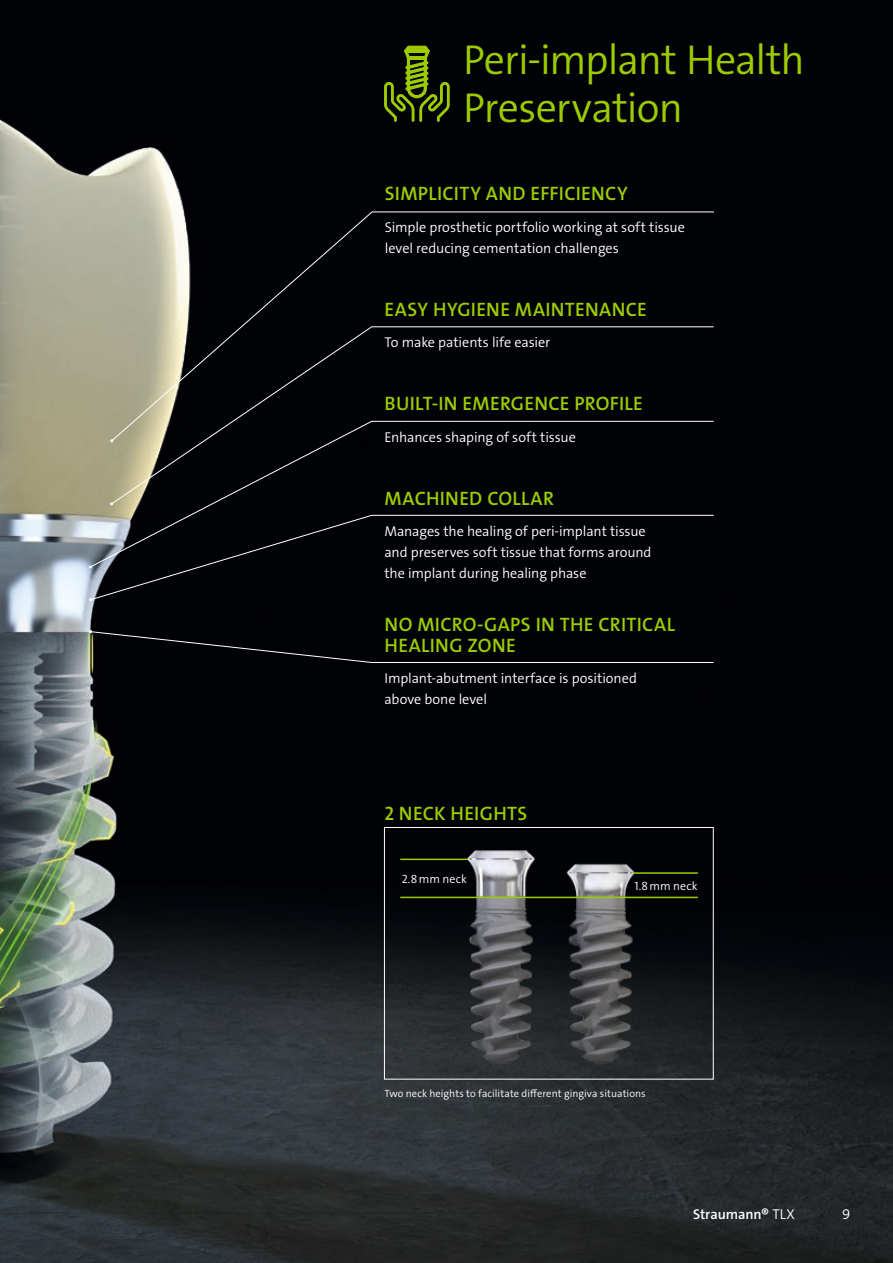
<style>
.page{position:relative;width:893px;height:1263px;background:#fff}
.page>*{position:absolute;margin:0;border:0;box-sizing:border-box;transform-origin:0 0}
.t1{font:42px/48px "The Sans LP4 Se Lig";letter-spacing:-.02em;color:#9ccc00}
.Benefit_Title{font:19.5px/21px "The Sans LP6 Se Bld";letter-spacing:.015em;color:#9ccc00}
.Benefit_Description{font:14.25px/21px "The Sans LP4 Se Lig";letter-spacing:-.005em;color:#fff}
.Pagina_Right{font:14.25px "The Sans LP6 Se Bld";letter-spacing:-.005em;color:#fff}
.Pagina_Right-2{font:14.25px "The Sans LP4 Se Lig";color:#fff}
.t2{font:12px "The Sans LP4 Se Lig";letter-spacing:.005em;color:#fff}
.t3{font:10.5px "The Sans LP4 Se Lig";letter-spacing:.005em;color:#fff}
.s1{font-family:"The Sans LP4 Se Lig"}
</style>
<div class="page">
<img style="left:0;top:0;width:893px;height:1263px">
<div style="left:89px;top:630px;width:625px;height:33px;background:#010205"></div>
<div style="left:90px;top:568px;width:624px;height:33px;background:#010205"></div>
<svg style="left:89px;top:421px;width:625px;height:147px"></svg>
<svg style="left:111px;top:211px;width:604px;height:231px"></svg>
<svg style="left:384px;top:44px;width:66px;height:78px"></svg>
<img style="left:432px;top:832px;width:234px;height:243px">
<div style="left:384px;top:827px;width:330px;height:252px;border:1px solid #fff"></div>
<hr style="left:400px;top:897px;width:298px;height:1px;background:#9ccc00">
<hr style="left:633px;top:872px;width:65px;height:2px;background:#9ccc00">
<hr style="left:400px;top:859px;width:68px;height:1px;background:#9ccc00">
<p class="t1" style="left:463px;top:36px;width:343px">Peri-implant Health<br>Preservation</p>
<p class="Benefit_Title" style="left:385px;top:183px;width:244px">SIMPLICITY AND EFFICIENCY</p>
<p class="Benefit_Description" style="left:385px;top:216px;width:302px">Simple prosthetic portfolio working at soft tissue level reducing cementation challenges</p>
<p class="Benefit_Title" style="left:385px;top:299px;width:264px">EASY HYGIENE MAINTENANCE</p>
<p class="Benefit_Description" style="left:384px;top:332px;width:167px">To make patients life easier</p>
<p class="Benefit_Title" style="left:385px;top:393px;width:260px">BUILT-IN EMERGENCE PROFILE</p>
<p class="Benefit_Description" style="left:384px;top:426px;width:193px">Enhances shaping of soft tissue</p>
<p class="Benefit_Title" style="left:385px;top:488px;width:171px">MACHINED COLLAR</p>
<p class="Benefit_Description" style="left:384px;top:521px;width:269px">Manages the healing of peri-implant tissue and preserves soft tissue that forms around</p>
<p class="Benefit_Description" style="left:384px;top:563px;width:204px">the implant during healing phase</p>
<p class="Benefit_Title" style="left:385px;top:614px;width:292px">NO MICRO-GAPS IN THE CRITICAL<br>HEALING ZONE</p>
<p class="Benefit_Description" style="left:384px;top:668px;width:254px">Implant-abutment interface is positioned</p>
<p class="Benefit_Description" style="left:384px;top:689px;width:104px">above bone level</p>
<p class="Benefit_Title" style="left:384px;top:803px;width:144px">2 NECK HEIGHTS</p>
<p class="t2" style="left:402px;top:871px;width:67px">2.8mm neck</p>
<p class="t2" style="left:634px;top:878px;width:65px">1.8mm neck</p>
<p class="t3" style="left:384px;top:1087px;width:263px">Two neck heights to facilitate different gingiva situations</p>
<p class="Pagina_Right" style="left:693px;top:1205px;width:103px">Straumann® <span class="s1">TLX</span></p>
<p class="Pagina_Right-2" style="left:842px;top:1205px;width:10px">9</p>
</div>
